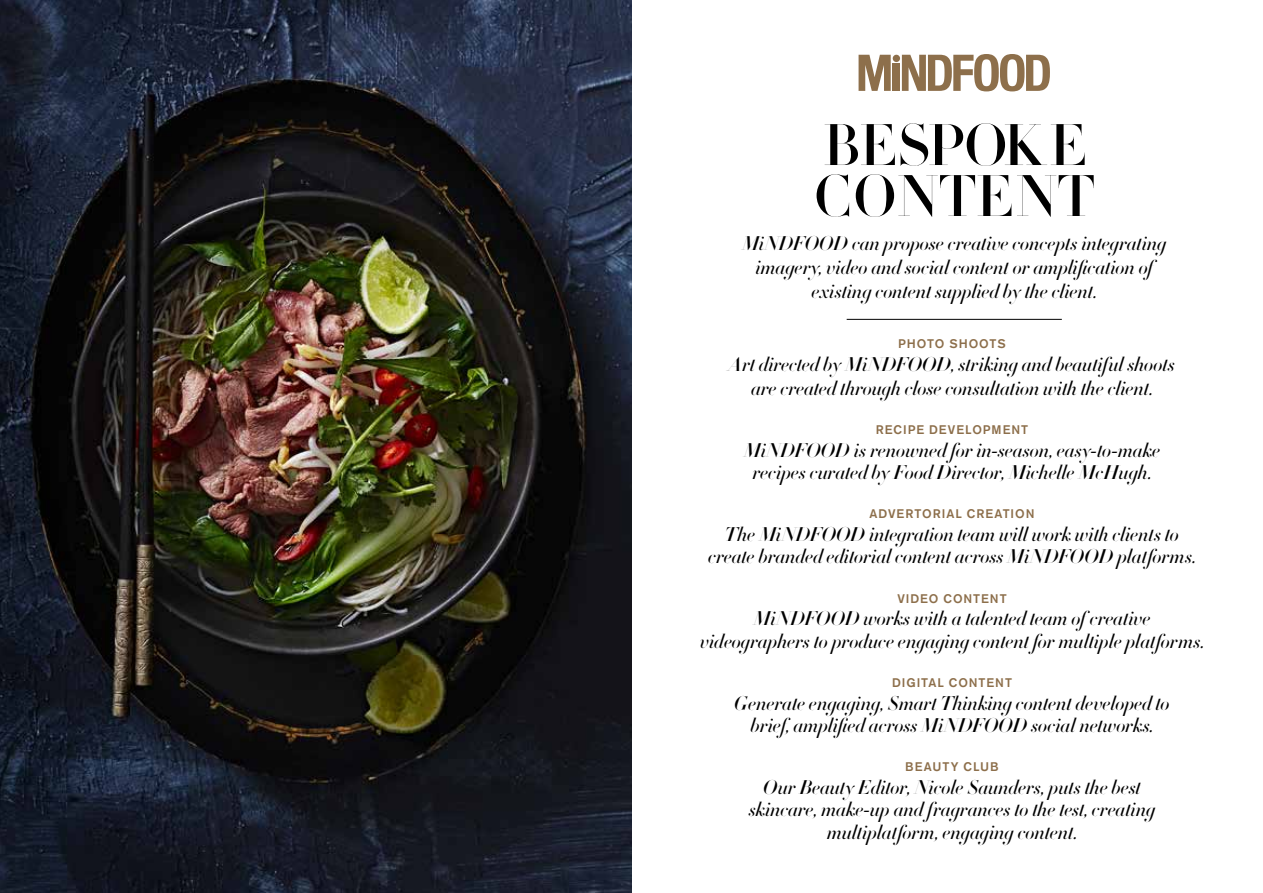
<style>
.page{position:relative;width:1263px;height:893px;background:#fff}
.page>*{position:absolute;margin:0;border:0;box-sizing:border-box;transform-origin:0 0}
.t1{font:500 57.6px/51px "HTF Didot M96";letter-spacing:-.01em;color:#000}
.t2{font:italic 500 19.5px/22.5px "HTF Didot M96";color:#000;text-align:center}
.t3{font:500 12.45px "Akzidenz Grotesk Pro";letter-spacing:.08em;color:#8d6f4b}
</style>
<div class="page">
<img style="left:0;top:0;width:631px;height:893px">
<svg style="left:858px;top:55px;width:33px;height:36px"></svg>
<div style="left:893px;top:63px;width:7px;height:28px;background:#8d6f4b"></div>
<svg style="left:902px;top:54px;width:148px;height:37px"></svg>
<div style="left:893px;top:55px;width:7px;height:7px;background:#8d6f4b;border-radius:50%"></div>
<hr style="left:847px;top:319px;width:215px;height:1px;background:#000">
<h1 class="t1" style="left:814px;top:119px;width:283px">BESPOK E<br>CONTENT</h1>
<p class="t2" style="left:742px;top:230px;width:426px;line-height:24px">MiNDFOOD can propose creative concepts integrating imagery, video and social content or amplification of existing content supplied by the client.</p>
<p class="t3" style="left:898px;top:336px;width:109px">PHOTO SHOOTS</p>
<p class="t2" style="left:729px;top:352px;width:447px;line-height:24px">Art directed by MiNDFOOD, striking and beautiful shoots are created through close consultation with the client.</p>
<p class="t3" style="left:876px;top:422px;width:154px">RECIPE DEVELOPMENT</p>
<p class="t2" style="left:744px;top:438px;width:418px">MiNDFOOD is renowned for in-season, easy-to-make recipes curated by Food Director, Michelle McHugh.</p>
<p class="t3" style="left:869px;top:506px;width:166px">ADVERTORIAL CREATION</p>
<p class="t2" style="left:708px;top:522px;width:489px">The MiNDFOOD integration team will work with clients to create branded editorial content across MiNDFOOD platforms.</p>
<p class="t3" style="left:897px;top:590px;width:111px">VIDEO CONTENT</p>
<p class="t2" style="left:700px;top:607px;width:506px">MiNDFOOD works with a talented team of creative videographers to produce engaging content for multiple platforms.</p>
<p class="t3" style="left:892px;top:675px;width:121px">DIGITAL CONTENT</p>
<p class="t2" style="left:734px;top:691px;width:437px">Generate engaging, Smart Thinking content developed to brief, amplified across MiNDFOOD social networks.</p>
<p class="t3" style="left:905px;top:759px;width:95px">BEAUTY CLUB</p>
<p class="t2" style="left:749px;top:775px;width:408px">Our Beauty Editor, Nicole Saunders, puts the best skincare, make-up and fragrances to the test, creating multiplatform, engaging content.</p>
</div>
